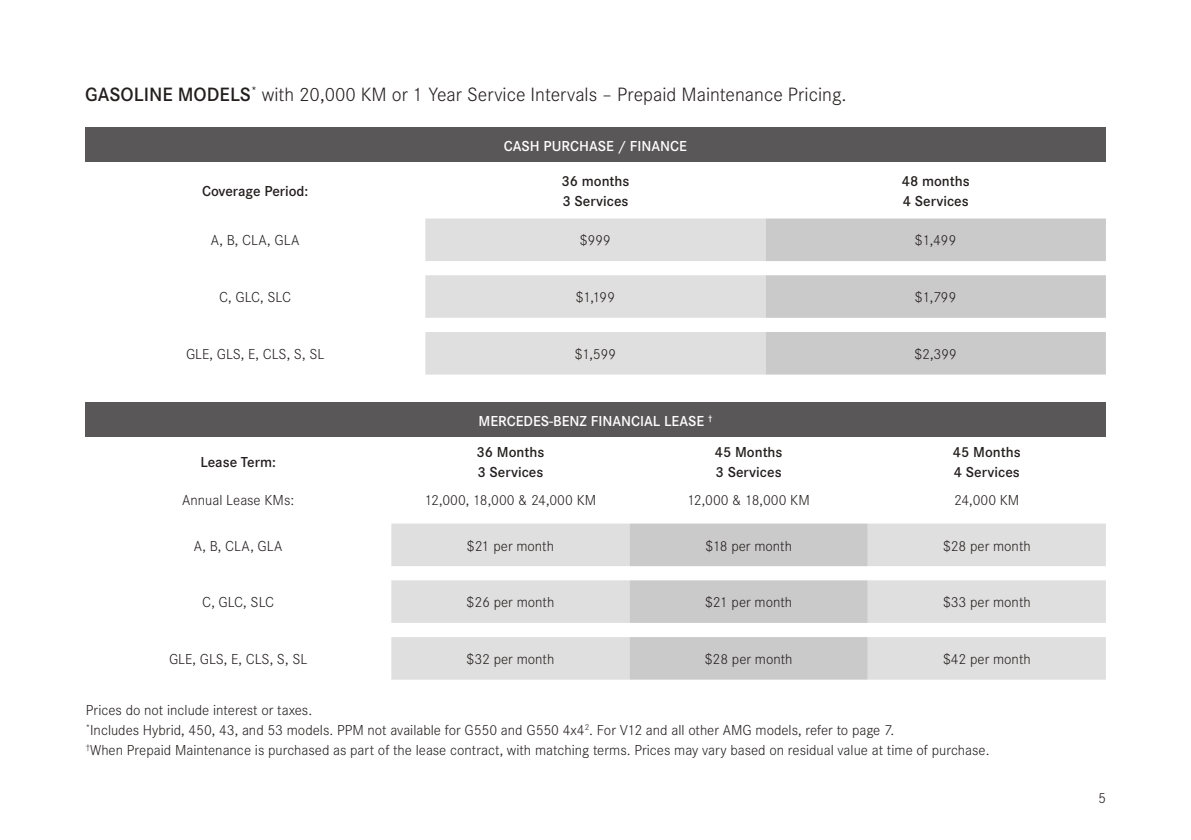
<style>
.page{position:relative;width:1191px;height:840px;background:#fff}
.page>*{position:absolute;margin:0;border:0;box-sizing:border-box;transform-origin:0 0}
.t1{font:300 20px "Corporate S";color:#241f1f}
.t2{font:300 15px/20.2px "Corporate S";color:#241f1f}
.t3{font:600 15px/20.2px "Corporate S";color:#241f1f}
.t4{font:600 15px "Corporate S";color:#fff}
.s1{font-weight:600}
</style>
<div class="page">
<div style="left:85px;top:128px;width:1021px;height:34px;background:#5a5758"></div>
<svg style="left:425px;top:218px;width:340px;height:156px;fill:#e0dfdf"></svg>
<svg style="left:765px;top:218px;width:341px;height:156px;fill:#cbcacb"></svg>
<div style="left:85px;top:403px;width:1021px;height:34px;background:#5a5758"></div>
<svg style="left:391px;top:523px;width:715px;height:156px"></svg>
<h1 class="t1" style="left:85px;top:83px;width:763px"><span class="s1">GASOLINE MODELS</span><sup>*</sup> with 20,000 KM or 1 Year Service Intervals – Prepaid Maintenance Pricing.</h1>
<p class="t4" style="left:504px;top:134px;width:184px">CASH PURCHASE / FINANCE</p>
<p class="t3" style="left:202px;top:180px;width:108px">Coverage Period:</p>
<p class="t3" style="left:561px;top:170px;width:69px">36 months<br>3 Services</p>
<p class="t3" style="left:901px;top:170px;width:69px">48 months<br>4 Services</p>
<p class="t2" style="left:211px;top:230px;width:90px">A, B, CLA, GLA</p>
<p class="t2" style="left:580px;top:230px;width:33px">$999</p>
<p class="t2" style="left:915px;top:230px;width:43px">$1,499</p>
<p class="t2" style="left:219px;top:287px;width:73px">C, GLC, SLC</p>
<p class="t2" style="left:576px;top:287px;width:41px">$1,199</p>
<p class="t2" style="left:915px;top:287px;width:43px">$1,799</p>
<p class="t2" style="left:186px;top:344px;width:140px">GLE, GLS, E, CLS, S, SL</p>
<p class="t2" style="left:574px;top:344px;width:43px">$1,599</p>
<p class="t2" style="left:914px;top:344px;width:44px">$2,399</p>
<p class="t4" style="left:478px;top:409px;width:235px">MERCEDES-BENZ FINANCIAL LEASE <sup>†</sup></p>
<p class="t3" style="left:200px;top:451px;width:77px">Lease Term:</p>
<p class="t3" style="left:476px;top:440px;width:69px">36 Months<br>3 Services</p>
<p class="t3" style="left:714px;top:440px;width:69px">45 Months<br>3 Services</p>
<p class="t3" style="left:953px;top:440px;width:69px">45 Months<br>4 Services</p>
<p class="t2" style="left:182px;top:490px;width:113px">Annual Lease KMs:</p>
<p class="t2" style="left:425px;top:490px;width:173px">12,000, 18,000 &amp; 24,000 KM</p>
<p class="t2" style="left:687px;top:490px;width:124px">12,000 &amp; 18,000 KM</p>
<p class="t2" style="left:954px;top:490px;width:67px">24,000 KM</p>
<p class="t2" style="left:194px;top:535px;width:90px">A, B, CLA, GLA</p>
<p class="t2" style="left:467px;top:535px;width:89px">$21 per month</p>
<p class="t2" style="left:705px;top:535px;width:88px">$18 per month</p>
<p class="t2" style="left:943px;top:535px;width:89px">$28 per month</p>
<p class="t2" style="left:202px;top:592px;width:73px">C, GLC, SLC</p>
<p class="t2" style="left:466px;top:592px;width:89px">$26 per month</p>
<p class="t2" style="left:705px;top:592px;width:89px">$21 per month</p>
<p class="t2" style="left:943px;top:592px;width:89px">$33 per month</p>
<p class="t2" style="left:169px;top:648px;width:140px">GLE, GLS, E, CLS, S, SL</p>
<p class="t2" style="left:466px;top:648px;width:89px">$32 per month</p>
<p class="t2" style="left:705px;top:648px;width:89px">$28 per month</p>
<p class="t2" style="left:943px;top:648px;width:89px">$42 per month</p>
<p class="t2" style="left:86px;top:699px;width:905px">Prices do not include interest or taxes.<br><sup>*</sup>Includes Hybrid, 450, 43, and 53 models. PPM not available for G550 and G550 4x4<sup>2</sup>. For V12 and all other AMG models, refer to page 7.<br><sup>†</sup>When Prepaid Maintenance is purchased as part of the lease contract, with matching terms. Prices may vary based on residual value at time of purchase.</p>
<p class="t2" style="left:1098px;top:787px;width:9px">5</p>
</div>
